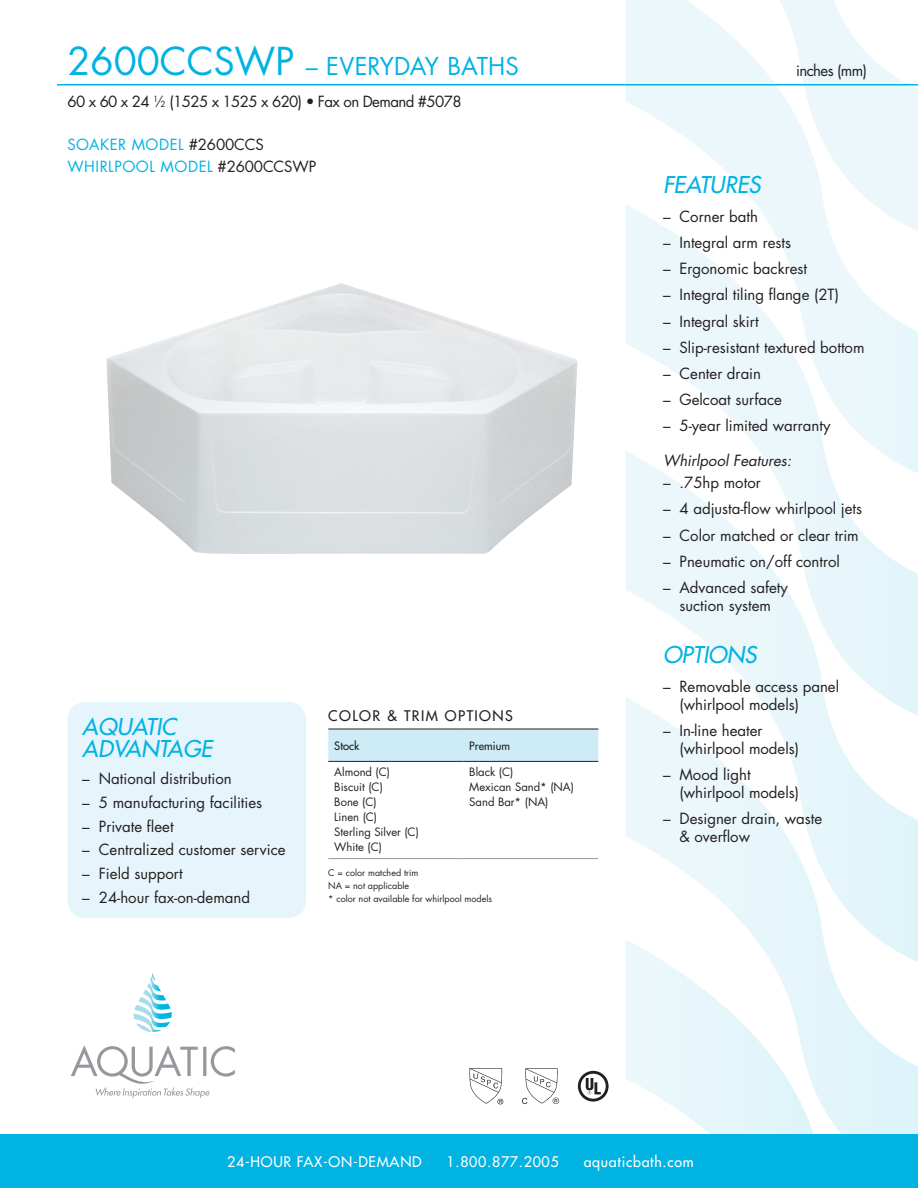
<style>
.page{position:relative;width:918px;height:1188px;background:#fff}
.page>*{position:absolute;margin:0;border:0;box-sizing:border-box;transform-origin:0 0}
.Tub_Name{font:24px "Futura";color:#00b3e3}
.FEATURES{font:italic 22.5px/22.5px "Futura";color:#00b3e3}
.features_copy{font:15px/18px "Futura";color:#231f20}
.Black_Model_Specs{font:15px "Futura";letter-spacing:-.04em;color:#231f20}
.Model_Numbers{font:15px "Futura";letter-spacing:.015em;color:#00b3e3}
.Whirlpool_System{font:italic 15px "Futura";color:#231f20}
.t1{font:14.25px "Futura";letter-spacing:.05em;color:#fff}
.Table_head{font:14.25px "Futura";letter-spacing:.1em;color:#231f20}
.colors_trim_body{font:11.25px "Futura";color:#231f20}
.table_body{font:11.25px "Futura";color:#231f20}
.table_body-2{font:9px "Futura";color:#231f20}
.s1{font-size:37.5px}
.s2{font-size:8.25px}
.s3{color:#231f20}
</style>
<div class="page">
<svg style="left:626px;top:0;width:146px;height:204px"></svg>
<svg style="left:626px;top:204px;width:292px;height:246px"></svg>
<svg style="left:626px;top:450px;width:292px;height:247px"></svg>
<svg style="left:626px;top:697px;width:292px;height:437px"></svg>
<svg style="left:626px;top:939px;width:203px;height:195px"></svg>
<svg style="left:772px;top:0;width:146px;height:238px"></svg>
<div style="left:0;top:1134px;width:918px;height:54px;background:#00b3e3"></div>
<svg style="left:133px;top:973px;width:39px;height:59px"></svg>
<svg style="left:71px;top:1045px;width:164px;height:53px"></svg>
<hr style="left:57px;top:84px;width:861px;height:2px;background:#00b3e3">
<svg style="left:470px;top:1068px;width:33px;height:36px"></svg>
<svg style="left:522px;top:1068px;width:37px;height:36px"></svg>
<svg style="left:578px;top:1071px;width:31px;height:31px"></svg>
<div style="left:328px;top:730px;width:270px;height:31px;background:#cdecf7"></div>
<hr style="left:328px;top:729px;width:135px;height:1px;background:#231f20">
<hr style="left:463px;top:729px;width:135px;height:1px;background:#231f20">
<hr style="left:328px;top:761px;width:135px;height:1px;background:#231f20">
<hr style="left:463px;top:761px;width:135px;height:1px;background:#231f20">
<hr style="left:328px;top:858px;width:135px;height:1px;background:#a19689">
<hr style="left:463px;top:858px;width:135px;height:1px;background:#a19689">
<div style="left:68px;top:702px;width:238px;height:216px;background:#e5f5fb;border-radius:18px"></div>
<p class="Tub_Name" style="left:68px;top:49px;width:453px"><span class="s1">2600CCSWP</span> – EVERYDAY BATHS</p>
<p class="Black_Model_Specs" style="left:68px;top:91px;width:396px">60 x 60 x 24 <sup>1</sup>⁄<span class="s2">2</span> (1525 x 1525 x 620) • Fax on Demand #5078</p>
<p class="Model_Numbers" style="left:68px;top:134px;width:198px">SOAKER MODEL <span class="s3">#2600CCS</span></p>
<p class="Model_Numbers" style="left:68px;top:156px;width:250px">WHIRLPOOL MODEL <span class="s3">#2600CCSWP</span></p>
<p class="FEATURES" style="left:82px;top:715px;width:131px">AQUATIC<br>ADVANTAGE</p>
<p class="features_copy" style="left:82px;top:769px;width:151px">– National distribution</p>
<p class="features_copy" style="left:82px;top:793px;width:181px">– 5 manufacturing facilities</p>
<p class="features_copy" style="left:82px;top:817px;width:93px">– Private fleet</p>
<p class="features_copy" style="left:82px;top:841px;width:205px">– Centralized customer service</p>
<p class="features_copy" style="left:82px;top:865px;width:102px">– Field support</p>
<p class="features_copy" style="left:82px;top:888px;width:169px">– 24-hour fax-on-demand</p>
<p class="Table_head" style="left:328px;top:706px;width:186px">COLOR &amp; TRIM OPTIONS</p>
<p class="table_body" style="left:334px;top:738px;width:26px">Stock</p>
<p class="table_body" style="left:469px;top:738px;width:42px">Premium</p>
<p class="colors_trim_body" style="left:334px;top:764px;width:57px">Almond (C)</p>
<p class="colors_trim_body" style="left:334px;top:779px;width:50px">Biscuit (C)</p>
<p class="colors_trim_body" style="left:334px;top:794px;width:44px">Bone (C)</p>
<p class="colors_trim_body" style="left:334px;top:809px;width:44px">Linen (C)</p>
<p class="colors_trim_body" style="left:334px;top:824px;width:86px">Sterling Silver (C)</p>
<p class="colors_trim_body" style="left:334px;top:839px;width:49px">White (C)</p>
<p class="colors_trim_body" style="left:469px;top:764px;width:46px">Black (C)</p>
<p class="colors_trim_body" style="left:469px;top:779px;width:106px">Mexican Sand* (NA)</p>
<p class="colors_trim_body" style="left:469px;top:794px;width:81px">Sand Bar* (NA)</p>
<p class="table_body-2" style="left:328px;top:867px;width:92px">C = color matched trim</p>
<p class="table_body-2" style="left:328px;top:880px;width:82px">NA = not applicable</p>
<p class="table_body-2" style="left:328px;top:892px;width:165px">* color not available for whirlpool models</p>
<p class="Black_Model_Specs" style="left:796px;top:60px;width:72px">inches (mm)</p>
<p class="FEATURES" style="left:663px;top:174px;width:99px">FEATURES</p>
<p class="features_copy" style="left:663px;top:207px;width:97px">– Corner bath</p>
<p class="features_copy" style="left:663px;top:233px;width:130px">– Integral arm rests</p>
<p class="features_copy" style="left:663px;top:260px;width:146px">– Ergonomic backrest</p>
<p class="features_copy" style="left:663px;top:286px;width:177px">– Integral tiling flange (2T)</p>
<p class="features_copy" style="left:663px;top:312px;width:97px">– Integral skirt</p>
<p class="features_copy" style="left:663px;top:338px;width:203px">– Slip-resistant textured bottom</p>
<p class="features_copy" style="left:663px;top:364px;width:100px">– Center drain</p>
<p class="features_copy" style="left:663px;top:390px;width:121px">– Gelcoat surface</p>
<p class="features_copy" style="left:663px;top:416px;width:169px">– 5-year limited warranty</p>
<p class="Whirlpool_System" style="left:663px;top:450px;width:130px">Whirlpool Features:</p>
<p class="features_copy" style="left:663px;top:474px;width:99px">– .75hp motor</p>
<p class="features_copy" style="left:663px;top:500px;width:201px">– 4 adjusta-flow whirlpool jets</p>
<p class="features_copy" style="left:663px;top:526px;width:197px">– Color matched or clear trim</p>
<p class="features_copy" style="left:663px;top:552px;width:179px">– Pneumatic on/off control</p>
<p class="features_copy" style="left:663px;top:578px;width:126px;text-align:center">– Advanced safety suction system</p>
<p class="FEATURES" style="left:663px;top:643px;width:95px">OPTIONS</p>
<p class="features_copy" style="left:680px;top:677px;width:161px;text-indent:-16px">– Removable access panel (whirlpool models)</p>
<p class="features_copy" style="left:680px;top:721px;width:121px;text-indent:-16px">– In-line heater (whirlpool models)</p>
<p class="features_copy" style="left:680px;top:765px;width:121px;text-indent:-16px">– Mood light (whirlpool models)</p>
<p class="features_copy" style="left:680px;top:809px;width:144px;text-indent:-16px">– Designer drain, waste &amp; overflow</p>
<p class="t1" style="left:227px;top:1153px;width:196px">24-HOUR FAX-ON-DEMAND</p>
<p class="t1" style="left:447px;top:1153px;width:114px">1.800.877.2005</p>
<p class="t1" style="left:584px;top:1153px;width:112px">aquaticbath.com</p>
</div>
